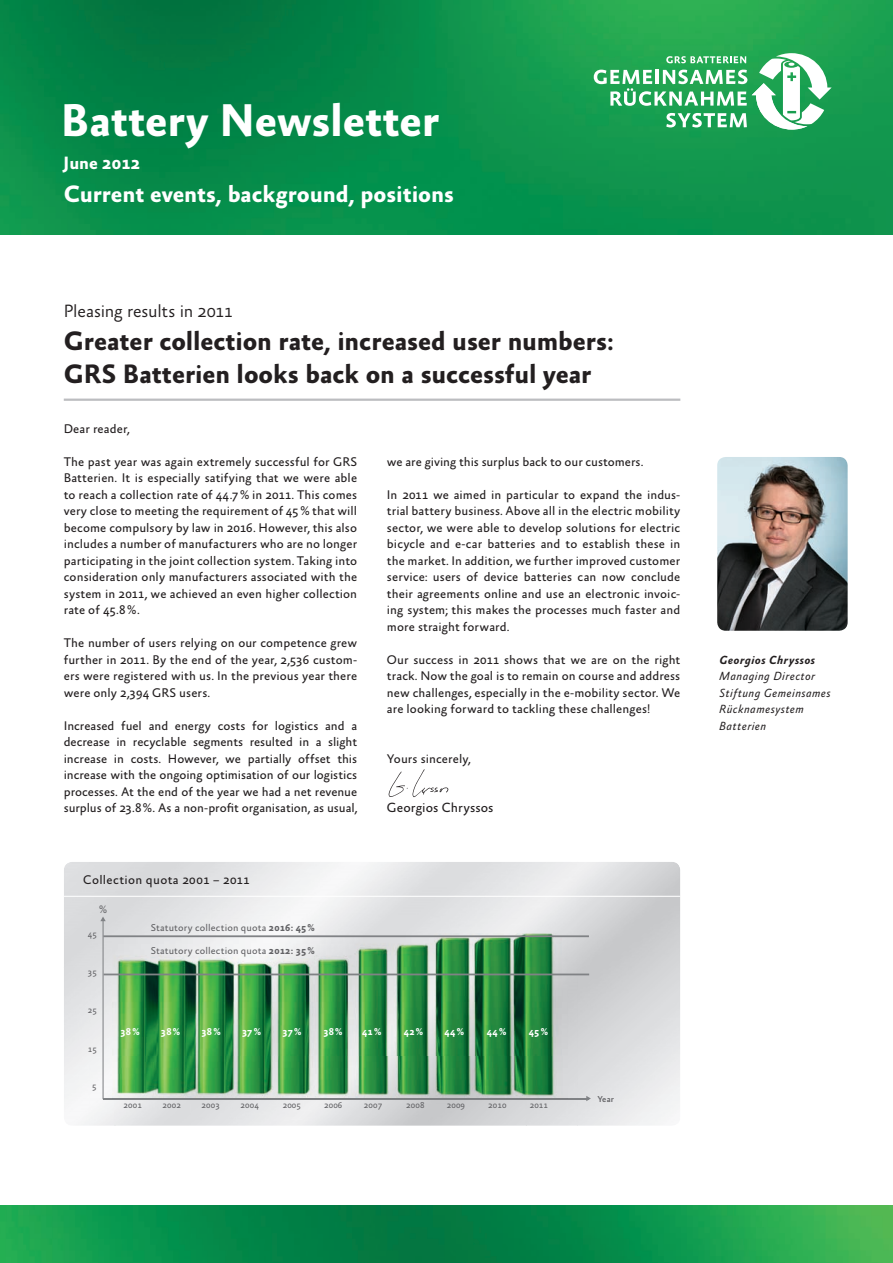
<style>
.page{position:relative;width:893px;height:1263px;background:#fff}
.page>*{position:absolute;margin:0;border:0;box-sizing:border-box;transform-origin:0 0}
.t1{font:700 46.65px "Absara Sans OT";letter-spacing:-.005em;color:#fff}
.t2{font:700 27px/33px "Absara Sans OT";letter-spacing:-.005em;color:#231f20}
.t3{font:700 24px "Absara Sans OT";color:#fff}
.t4{font:700 18.15px "Absara Sans OT";letter-spacing:-.005em;color:#fff}
.t5{font:300 18px "Absara Sans OT";letter-spacing:-.015em;color:#231f20}
.t6{font:13.5px "Absara Sans OT";letter-spacing:.005em;color:#231f20}
.t7{font:12.75px/16.5px "Absara Sans OT";letter-spacing:.005em;color:#231f20;text-align:justify}
.t8{font:12.75px "Absara Sans OT";letter-spacing:.025em;color:#231f20}
.t9{font:italic 12px/16.5px "Absara Sans OT";letter-spacing:.03em;color:#231f20}
.t10{font:italic 700 12px "Absara Sans OT";letter-spacing:.03em;color:#231f20}
.t11{font:10.95px "Absara Sans OT";color:#636366}
.t12{font:10.05px "Absara Sans OT";letter-spacing:.015em;color:#636366}
.t13{font:700 10.05px "Absara Sans OT";letter-spacing:.02em;color:#fff}
.t14{font:8.7px "Absara Sans OT";letter-spacing:.02em;color:#636366}
.t15{font:500 8.7px "Absara Sans OT";color:#636366}
.s1{font-weight:700}
</style>
<div class="page">
<img style="left:0;top:0;width:893px;height:235px">
<svg style="left:594px;top:53px;width:238px;height:77px"></svg>
<img style="left:0;top:1205px;width:893px;height:58px">
<img style="left:388px;top:769px;width:61px;height:29px">
<hr style="left:64px;top:399px;width:616px;height:2px;background:#bcbdc0">
<img style="left:717px;top:457px;width:131px;height:174px;border-radius:9px">
<img style="left:64px;top:967px;width:51px;height:159px">
<hr style="left:103px;top:1098px;width:486px;height:1px;background:#808285">
<svg style="left:100px;top:916px;width:6px;height:5px"></svg>
<svg style="left:586px;top:1096px;width:5px;height:5px"></svg>
<img style="left:113px;top:933px;width:455px;height:165px">
<hr style="left:103px;top:918px;width:1px;height:181px;background:#808285">
<hr style="left:104px;top:973px;width:485px;height:2px;background:#808285">
<hr style="left:103px;top:935px;width:486px;height:2px;background:#808285">
<h1 class="t1" style="left:61px;top:102px;width:380px">Battery Newsletter</h1>
<h3 class="t4" style="left:63px;top:156px;width:78px">June 2012</h3>
<h3 class="t3" style="left:64px;top:184px;width:392px">Current events, background, positions</h3>
<h3 class="t5" style="left:64px;top:304px;width:171px">Pleasing results in 2011</h3>
<h2 class="t2" style="left:64px;top:327px;width:552px">Greater collection rate, increased user numbers:<br>GRS Batterien looks back on a successful year</h2>
<p class="t7" style="left:64px;top:421px;width:67px">Dear reader,</p>
<p class="t7" style="left:64px;top:454px;width:295px">The past year was again extremely successful for GRS Batterien. It is especially satifying that we were able to reach a collection rate of 44.7 % in 2011. This comes very close to meeting the requirement of 45 % that will become compulsory by law in 2016. However, this also includes a number of manufacturers who are no longer participating in the joint collection system. Taking into consideration only manufacturers associated with the system in 2011, we achieved an even higher collection rate of 45.8 %.</p>
<p class="t7" style="left:64px;top:636px;width:295px">The number of users relying on our competence grew further in 2011. By the end of the year, 2,536 custom&shy;ers were registered with us. In the previous year there were only 2,394 GRS users.</p>
<p class="t7" style="left:64px;top:718px;width:295px">Increased fuel and energy costs for logistics and a decrease in recyclable segments resulted in a slight increase in costs. However, we partially offset this increase with the ongoing optimisation of our logistics processes. At the end of the year we had a net revenue surplus of 23.8 %. As a non-profit organisation, as usual,</p>
<p class="t7" style="left:387px;top:454px;width:258px">we are giving this surplus back to our customers.</p>
<p class="t7" style="left:387px;top:487px;width:295px">In 2011 we aimed in particular to expand the indus&shy;trial battery business. Above all in the electric mobility sector, we were able to develop solutions for electric bicycle and e-car batteries and to establish these in the market. In addition, we further improved customer service: users of device batteries can now conclude their agreements online and use an electronic invoic&shy;ing system; this makes the processes much faster and more straight forward.</p>
<p class="t7" style="left:387px;top:652px;width:295px">Our success in 2011 shows that we are on the right track. Now the goal is to remain on course and address new challenges, especially in the e-mobility sector. We are looking forward to tackling these challenges!</p>
<p class="t7" style="left:387px;top:751px;width:85px">Yours sincerely,</p>
<p class="t6" style="left:387px;top:802px;width:108px">Georgios Chryssos</p>
<p class="t8" style="left:83px;top:875px;width:168px">Collection quota 2001 – 2011</p>
<p class="t11" style="left:99px;top:905px;width:9px">%</p>
<p class="t14" style="left:88px;top:930px;width:11px">45</p>
<p class="t14" style="left:88px;top:969px;width:11px">35</p>
<p class="t14" style="left:88px;top:1007px;width:11px">25</p>
<p class="t14" style="left:88px;top:1045px;width:11px">15</p>
<p class="t14" style="left:92px;top:1082px;width:6px">5</p>
<p class="t12" style="left:151px;top:923px;width:166px">Statutory collection quota <span class="s1">2016: 45 %</span></p>
<p class="t12" style="left:151px;top:946px;width:166px">Statutory collection quota <span class="s1">2012: 35 %</span></p>
<p class="t13" style="left:120px;top:1028px;width:21px">38 %</p>
<p class="t13" style="left:201px;top:1028px;width:21px">38 %</p>
<p class="t13" style="left:242px;top:1028px;width:21px">37 %</p>
<p class="t13" style="left:283px;top:1028px;width:21px">37 %</p>
<p class="t13" style="left:323px;top:1028px;width:21px">38 %</p>
<p class="t13" style="left:362px;top:1028px;width:21px">41 %</p>
<p class="t13" style="left:404px;top:1028px;width:21px">42 %</p>
<p class="t13" style="left:445px;top:1028px;width:21px">44 %</p>
<p class="t13" style="left:487px;top:1028px;width:21px">44 %</p>
<p class="t13" style="left:529px;top:1028px;width:21px">45 %</p>
<p class="t13" style="left:161px;top:1028px;width:21px">38 %</p>
<p class="t14" style="left:124px;top:1102px;width:20px">2001</p>
<p class="t14" style="left:163px;top:1102px;width:20px">2002</p>
<p class="t14" style="left:202px;top:1102px;width:20px">2003</p>
<p class="t14" style="left:241px;top:1102px;width:20px">2004</p>
<p class="t14" style="left:283px;top:1102px;width:20px">2005</p>
<p class="t14" style="left:324px;top:1102px;width:20px">2006</p>
<p class="t14" style="left:364px;top:1102px;width:20px">2007</p>
<p class="t14" style="left:406px;top:1102px;width:20px">2008</p>
<p class="t14" style="left:447px;top:1102px;width:20px">2009</p>
<p class="t14" style="left:488px;top:1102px;width:20px">2010</p>
<p class="t14" style="left:530px;top:1102px;width:20px">2011</p>
<p class="t15" style="left:597px;top:1095px;width:18px">Year</p>
<p class="t10" style="left:719px;top:655px;width:97px">Georgios Chryssos</p>
<p class="t9" style="left:719px;top:669px;width:113px">Managing Director<br>Stiftung Gemeinsames<br>Rücknamesystem<br>Batterien</p>
</div>
